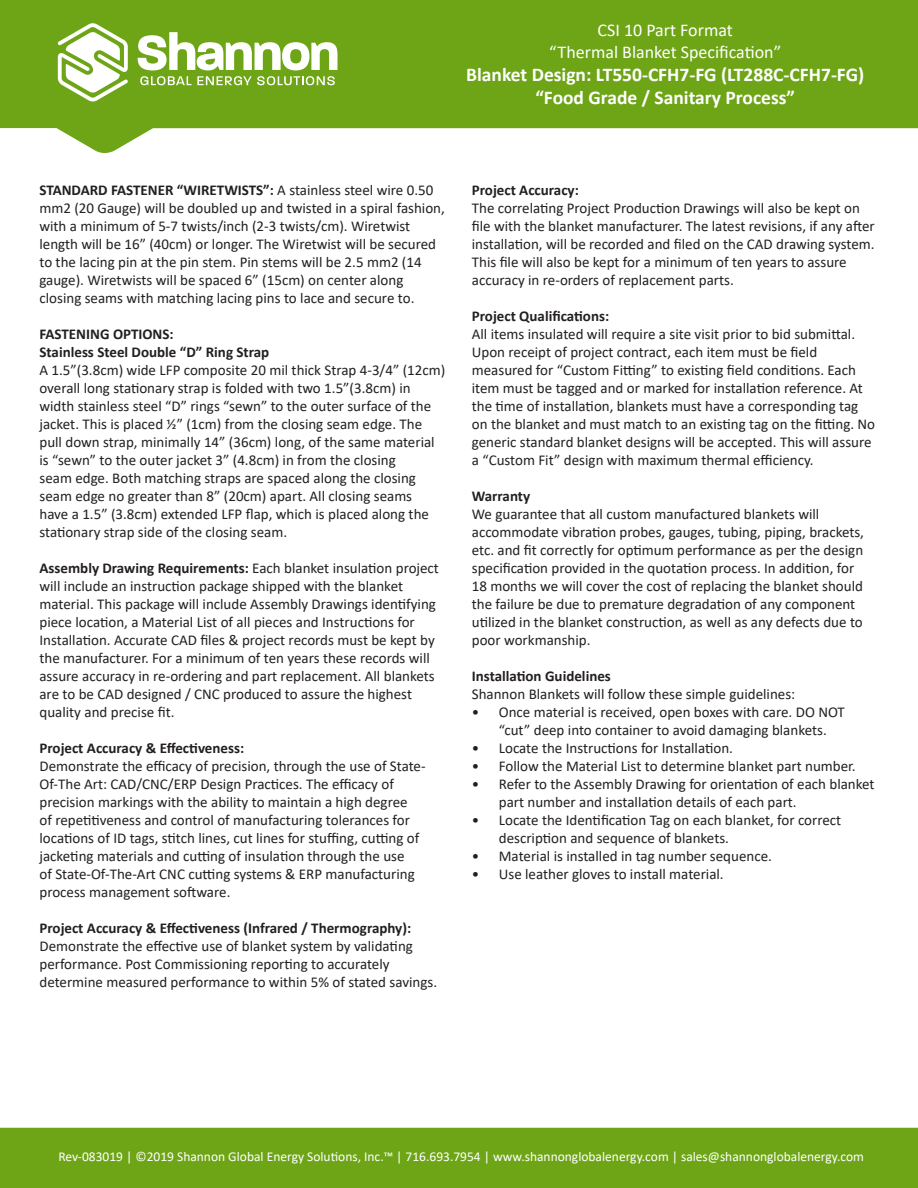
<style>
.page{position:relative;width:918px;height:1188px;background:#fff}
.page>*{position:absolute;margin:0;border:0;box-sizing:border-box;transform-origin:0 0}
.t1{font:700 19.5px/23.4px "Calibri";color:#fff;text-align:center}
.t2{font:18px/21.6px "Calibri";color:#fff;text-align:center}
.Paragraph_Style_1{font:15px/18px "Calibri";color:#231f20}
.Paragraph_Style_1-2{font:700 15px "Calibri";color:#231f20}
.t3{font:13.5px "Calibri";color:#fff}
.s1{font-weight:700}
</style>
<div class="page">
<div style="left:0;top:0;width:918px;height:33px;background:#6ea516"></div>
<svg style="left:0;top:33px;width:918px;height:120px;fill:#6ea516"></svg>
<svg style="left:138px;top:32px;width:200px;height:38px"></svg>
<svg style="left:140px;top:76px;width:51px;height:9px"></svg>
<svg style="left:197px;top:76px;width:138px;height:9px"></svg>
<svg style="left:58px;top:23px;width:70px;height:78px"></svg>
<div style="left:0;top:1128px;width:918px;height:60px;background:#6ea516"></div>
<p class="t2" style="left:549px;top:19px;width:233px">CSI 10 Part Format<br>“Thermal Blanket Specification”</p>
<h1 class="t1" style="left:466px;top:63px;width:400px">Blanket Design: LT550-CFH7-FG (LT288C-CFH7-FG) “Food Grade / Sanitary Process”</h1>
<p class="Paragraph_Style_1" style="left:39px;top:181px;width:407px"><span class="s1">STANDARD FASTENER “WIRETWISTS”:</span> A stainless steel wire 0.50 mm2 (20 Gauge) will be doubled up and twisted in a spiral fashion, with a minimum of 5-7 twists/inch (2-3 twists/cm). Wiretwist length will be 16” (40cm) or longer. The Wiretwist will be secured to the lacing pin at the pin stem. Pin stems will be 2.5 mm2 (14 gauge). Wiretwists will be spaced 6” (15cm) on center along closing seams with matching lacing pins to lace and secure to.</p>
<p class="Paragraph_Style_1-2" style="left:39px;top:324px;width:136px">FASTENING OPTIONS:</p>
<p class="Paragraph_Style_1-2" style="left:39px;top:342px;width:231px">Stainless Steel Double “D” Ring Strap</p>
<p class="Paragraph_Style_1" style="left:39px;top:361px;width:407px">A 1.5”(3.8cm) wide LFP composite 20 mil thick Strap 4-3/4” (12cm) overall long stationary strap is folded with two 1.5”(3.8cm) in width stainless steel “D” rings “sewn” to the outer surface of the jacket. This is placed ½” (1cm) from the closing seam edge. The pull down strap, minimally 14” (36cm) long, of the same material is “sewn” to the outer jacket 3” (4.8cm) in from the closing<br>seam edge. Both matching straps are spaced along the closing seam edge no greater than 8” (20cm) apart. All closing seams<br>have a 1.5” (3.8cm) extended LFP flap, which is placed along the stationary strap side of the closing seam.</p>
<p class="Paragraph_Style_1" style="left:39px;top:559px;width:401px"><span class="s1">Assembly Drawing Requirements:</span> Each blanket insulation project will include an instruction package shipped with the blanket material. This package will include Assembly Drawings identifying piece location, a Material List of all pieces and Instructions for Installation. Accurate CAD files &amp; project records must be kept by the manufacturer. For a minimum of ten years these records will assure accuracy in re-ordering and part replacement. All blankets are to be CAD designed / CNC produced to assure the highest quality and precise fit.</p>
<p class="Paragraph_Style_1-2" style="left:39px;top:738px;width:206px">Project Accuracy &amp; Effectiveness:</p>
<p class="Paragraph_Style_1" style="left:39px;top:757px;width:388px">Demonstrate the efficacy of precision, through the use of State-Of-The Art: CAD/CNC/ERP Design Practices. The efficacy of precision markings with the ability to maintain a high degree<br>of repetitiveness and control of manufacturing tolerances for locations of ID tags, stitch lines, cut lines for stuffing, cutting of jacketing materials and cutting of insulation through the use<br>of State-Of-The-Art CNC cutting systems &amp; ERP manufacturing process management software.</p>
<p class="Paragraph_Style_1-2" style="left:39px;top:918px;width:373px">Project Accuracy &amp; Effectiveness (Infrared / Thermography):</p>
<p class="Paragraph_Style_1" style="left:39px;top:937px;width:399px">Demonstrate the effective use of blanket system by validating performance. Post Commissioning reporting to accurately determine measured performance to within 5% of stated savings.</p>
<p class="Paragraph_Style_1-2" style="left:472px;top:179px;width:109px">Project Accuracy:</p>
<p class="Paragraph_Style_1" style="left:472px;top:198px;width:404px">The correlating Project Production Drawings will also be kept on file with the blanket manufacturer. The latest revisions, if any after installation, will be recorded and filed on the CAD drawing system.<br>This file will also be kept for a minimum of ten years to assure accuracy in re-orders of replacement parts.</p>
<p class="Paragraph_Style_1-2" style="left:472px;top:305px;width:139px">Project Qualifications:</p>
<p class="Paragraph_Style_1" style="left:472px;top:324px;width:405px">All items insulated will require a site visit prior to bid submittal.<br>Upon receipt of project contract, each item must be field measured for “Custom Fitting” to existing field conditions. Each item must be tagged and or marked for installation reference. At the time of installation, blankets must have a corresponding tag on the blanket and must match to an existing tag on the fitting. No generic standard blanket designs will be accepted. This will assure a “Custom Fit” design with maximum thermal efficiency.</p>
<p class="Paragraph_Style_1-2" style="left:472px;top:485px;width:60px">Warranty</p>
<p class="Paragraph_Style_1" style="left:472px;top:504px;width:394px">We guarantee that all custom manufactured blankets will accommodate vibration probes, gauges, tubing, piping, brackets, etc. and fit correctly for optimum performance as per the design specification provided in the quotation process. In addition, for 18 months we will cover the cost of replacing the blanket should the failure be due to premature degradation of any component utilized in the blanket construction, as well as any defects due to poor workmanship.</p>
<p class="Paragraph_Style_1-2" style="left:472px;top:665px;width:141px">Installation Guidelines</p>
<p class="Paragraph_Style_1" style="left:472px;top:684px;width:325px">Shannon Blankets will follow these simple guidelines:</p>
<p class="Paragraph_Style_1" style="left:472px;top:702px;width:375px;text-align:center">• Once material is received, open boxes with care. DO NOT “cut” deep into container to avoid damaging blankets.</p>
<p class="Paragraph_Style_1" style="left:472px;top:738px;width:263px">• Locate the Instructions for Installation.</p>
<p class="Paragraph_Style_1" style="left:472px;top:756px;width:385px">• Follow the Material List to determine blanket part number.</p>
<p class="Paragraph_Style_1" style="left:499px;top:774px;width:377px;text-indent:-27px">• Refer to the Assembly Drawing for orientation of each blanket part number and installation details of each part.</p>
<p class="Paragraph_Style_1" style="left:499px;top:810px;width:344px;text-indent:-27px">• Locate the Identification Tag on each blanket, for correct description and sequence of blankets.</p>
<p class="Paragraph_Style_1" style="left:472px;top:846px;width:302px">• Material is installed in tag number sequence.</p>
<p class="Paragraph_Style_1" style="left:472px;top:864px;width:253px">• Use leather gloves to install material.</p>
<p class="t3" style="left:58px;top:1147px;width:807px">Rev-083019 | ©2019 Shannon Global Energy Solutions, Inc.™ | 716.693.7954 | www.shannonglobalenergy.com | sales@shannonglobalenergy.com</p>
</div>
